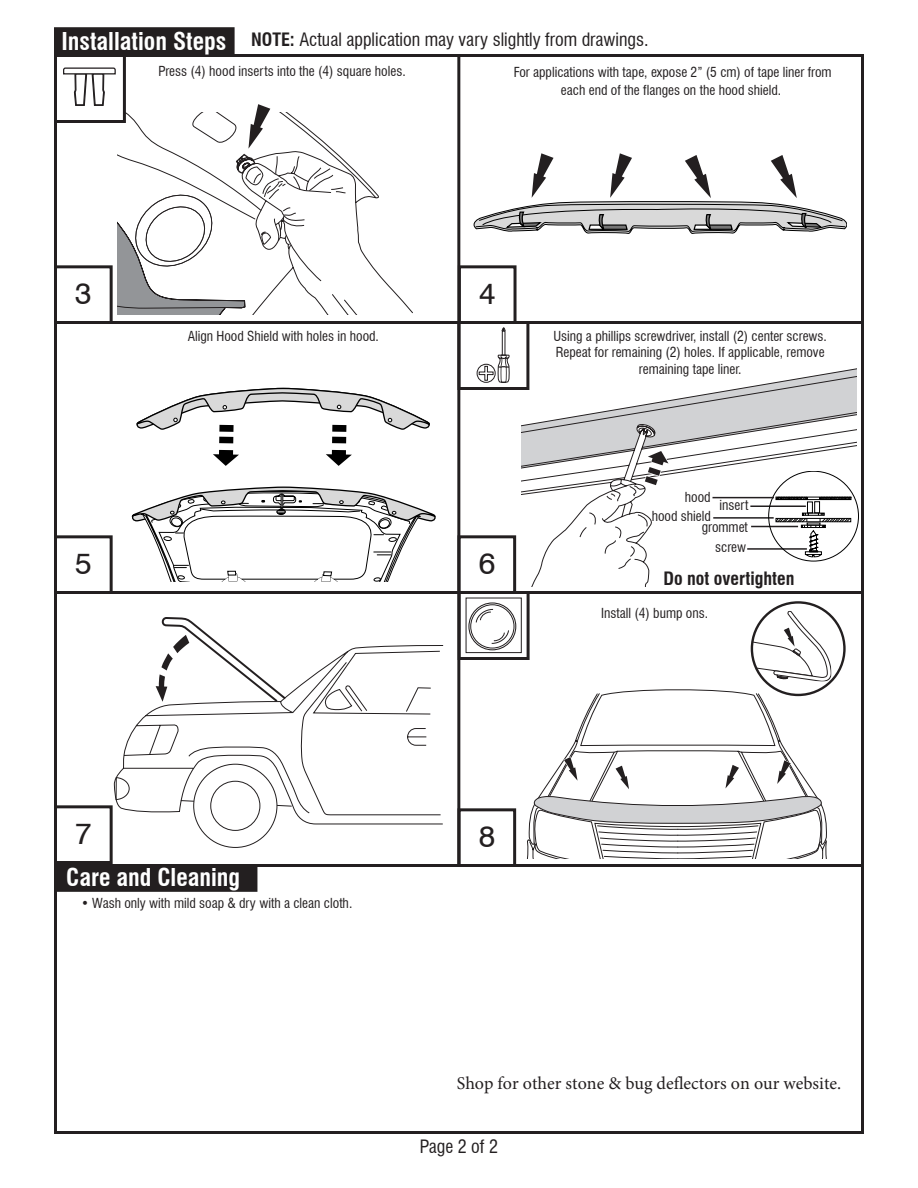
<style>
.page{position:relative;width:918px;height:1188px;background:#fff}
.page>*{position:absolute;margin:0;border:0;box-sizing:border-box;transform-origin:0 0}
.t1{font:30px "Swiss 721 BT";color:#231f20}
.t2{font:700 condensed 24px "Swiss 721 BT";color:#fff}
.Body_Text{font:condensed 18px "Swiss 721 BT";color:#231f20}
.t3{font:18px "Minion Pro";color:#231f20}
.Body_Text-2{font:700 condensed 18px "Swiss 721 BT";color:#231f20}
.Body_Text-3{font:condensed 13.5px/16.2px "Swiss 721 BT";color:#231f20;text-align:center}
.s1{font-weight:700}
</style>
<div class="page">
<svg style="left:522px;top:365px;width:334px;height:221px"></svg>
<svg style="left:522px;top:366px;width:334px;height:121px"></svg>
<div style="left:55px;top:28px;width:179px;height:26px;background:#231f20"></div>
<div style="left:54px;top:27px;width:181px;height:28px;border:2px solid #231f20"></div>
<hr style="left:54px;top:591px;width:810px;height:3px;background:#231f20">
<hr style="left:54px;top:321px;width:810px;height:3px;background:#231f20">
<hr style="left:457px;top:54px;width:3px;height:813px;background:#231f20">
<svg style="left:114px;top:645px;width:330px;height:180px"></svg>
<div style="left:194px;top:764px;width:83px;height:83px;background:#fff;border-radius:50%"></div>
<div style="left:210px;top:781px;width:50px;height:50px;border:1px solid #231f20;border-radius:50%"></div>
<svg style="left:115px;top:617px;width:317px;height:184px"></svg>
<div style="left:458px;top:535px;width:58px;height:59px;border:3px solid #231f20"></div>
<div style="left:458px;top:591px;width:72px;height:69px;border:3px solid #231f20"></div>
<div style="left:468px;top:602px;width:48px;height:48px;border:1px solid #231f20;border-radius:50%"></div>
<div style="left:470px;top:604px;width:45px;height:45px;border:1px solid #231f20;border-radius:50%"></div>
<svg style="left:475px;top:609px;width:34px;height:35px"></svg>
<svg style="left:749px;top:600px;width:98px;height:98px"></svg>
<svg style="left:752px;top:611px;width:79px;height:70px"></svg>
<svg style="left:527px;top:692px;width:300px;height:166px"></svg>
<div style="left:54px;top:265px;width:59px;height:59px;border:3px solid #231f20"></div>
<div style="left:458px;top:265px;width:59px;height:59px;border:3px solid #231f20"></div>
<hr style="left:747px;top:548px;width:60px;height:2px;background:#231f20">
<hr style="left:713px;top:517px;width:61px;height:2px;background:#231f20">
<hr style="left:750px;top:506px;width:56px;height:1px;background:#231f20">
<div style="left:458px;top:321px;width:71px;height:69px;border:3px solid #231f20"></div>
<div style="left:54px;top:54px;width:72px;height:69px;border:3px solid #231f20"></div>
<div style="left:477px;top:364px;width:18px;height:19px;border:1px solid #231f20;border-radius:50%"></div>
<svg style="left:479px;top:328px;width:31px;height:55px"></svg>
<hr style="left:751px;top:526px;width:47px;height:1px;background:#231f20">
<hr style="left:54px;top:864px;width:810px;height:3px;background:#231f20">
<div style="left:458px;top:808px;width:58px;height:59px;border:3px solid #231f20"></div>
<div style="left:54px;top:535px;width:59px;height:59px;border:3px solid #231f20"></div>
<svg style="left:775px;top:496px;width:77px;height:62px"></svg>
<hr style="left:712px;top:497px;width:62px;height:1px;background:#231f20">
<svg style="left:474px;top:153px;width:373px;height:80px"></svg>
<svg style="left:132px;top:486px;width:304px;height:96px"></svg>
<svg style="left:136px;top:388px;width:294px;height:78px"></svg>
<div style="left:55px;top:865px;width:202px;height:26px;background:#231f20"></div>
<div style="left:54px;top:864px;width:203px;height:28px;border:2px solid #231f20"></div>
<div style="left:61px;top:803px;width:54px;height:56px;background:#fff"></div>
<div style="left:54px;top:805px;width:59px;height:59px;border:3px solid #231f20"></div>
<svg style="left:63px;top:68px;width:350px;height:247px"></svg>
<p class="t2" style="left:62px;top:27px;width:166px">Installation Steps</p>
<p class="Body_Text" style="left:251px;top:29px;width:399px"><span class="s1">NOTE:</span> Actual application may vary slightly from drawings.</p>
<p class="Body_Text-3" style="left:158px;top:62px;width:249px">Press (4) hood inserts into the (4) square holes.</p>
<p class="t1" style="left:75px;top:275px;width:18px">3</p>
<p class="Body_Text-3" style="left:188px;top:328px;width:193px">Align Hood Shield with holes in hood.</p>
<p class="t1" style="left:75px;top:545px;width:18px">5</p>
<p class="Body_Text-3" style="left:514px;top:63px;width:319px;line-height:18px">For applications with tape, expose 2” (5 cm) of tape liner from each end of the flanges on the hood shield.</p>
<p class="t1" style="left:479px;top:275px;width:18px">4</p>
<p class="t1" style="left:479px;top:545px;width:18px">6</p>
<p class="Body_Text-3" style="left:553px;top:328px;width:275px">Using a phillips screwdriver, install (2) center screws.<br>Repeat for remaining (2) holes. If applicable, remove remaining tape liner.</p>
<p class="Body_Text-3" style="left:685px;top:489px;width:27px">hood</p>
<p class="Body_Text-3" style="left:719px;top:497px;width:31px">insert</p>
<p class="Body_Text-3" style="left:715px;top:539px;width:33px">screw</p>
<p class="Body_Text-3" style="left:652px;top:508px;width:61px">hood shield</p>
<p class="Body_Text-3" style="left:702px;top:519px;width:48px">grommet</p>
<p class="Body_Text-2" style="left:664px;top:567px;width:132px">Do not overtighten</p>
<p class="Body_Text-3" style="left:601px;top:605px;width:108px">Install (4) bump ons.</p>
<p class="t1" style="left:75px;top:815px;width:18px">7</p>
<p class="t2" style="left:66px;top:863px;width:176px">Care and Cleaning</p>
<p class="Body_Text-3" style="left:81px;top:895px;width:273px">• Wash only with mild soap &amp; dry with a clean cloth.</p>
<p class="t1" style="left:479px;top:818px;width:18px">8</p>
<h3 class="t3" style="left:457px;top:1071px;width:386px">Shop for other stone &amp; bug deflectors on our website.</h3>
<p class="Body_Text" style="left:420px;top:1136px;width:80px">Page 2 of 2</p>
</div>
